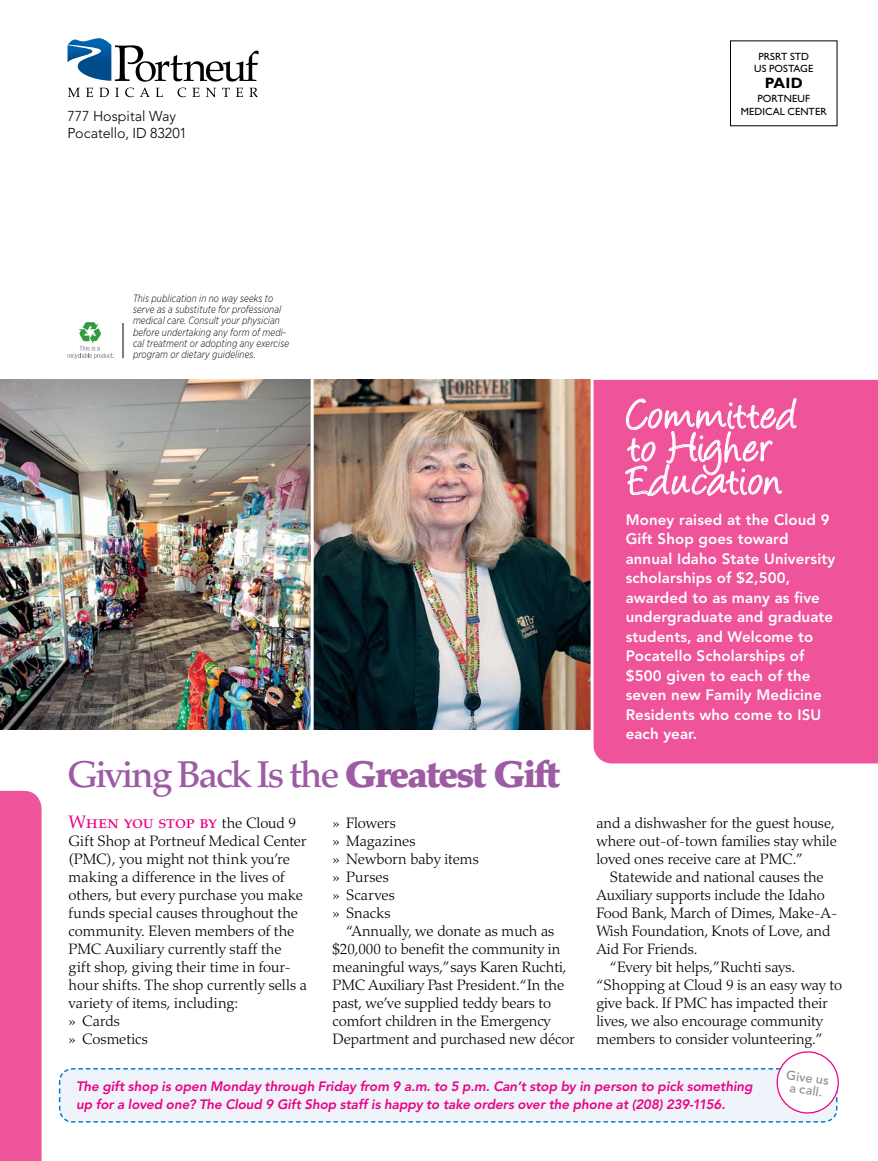
<style>
.page{position:relative;width:878px;height:1161px;background:#fff}
.page>*{position:absolute;margin:0;border:0;box-sizing:border-box;transform-origin:0 0}
.t1{font:48.6px "Angelina";letter-spacing:.03em;color:#fff}
.t2{font:500 37.05px "Palatino";letter-spacing:-.055em;color:#9d5ba4}
.t3{font:18px "Palatino SC";letter-spacing:-.005em;color:#ec0087}
.t4{font:300 15px/18px "Palatino";letter-spacing:-.005em;color:#000}
.t5{font:800 15px/19.5px "Avenir";letter-spacing:.01em;color:#fff}
.t6{font:700 15px "Gill Sans";color:#000}
.t7{font:300 14.25px/17.1px "Avenir";letter-spacing:-.005em;color:#000}
.t8{font:italic 800 13.5px/18px "Avenir";letter-spacing:-.005em;color:#ec0087}
.t9{font:500 12.6px/12px "Avenir";color:#8d888d;text-align:center}
.t10{font:italic 300 10.5px/11.2px "Gotham Narrow";letter-spacing:.01em;color:#000;scale:.9 1}
.t11{font:10.5px/12px "Gill Sans";letter-spacing:.01em;color:#000;text-align:center}
.s1{font-weight:900}
.s2{font-family:"Palatino";font-weight:300;font-size:15px;color:#000}
</style>
<div class="page">
<hr style="left:123px;top:323px;width:1px;height:35px;background:#000">
<svg style="left:68px;top:38px;width:190px;height:44px"></svg>
<svg style="left:68px;top:88px;width:12px;height:9px"></svg>
<svg style="left:86px;top:88px;width:7px;height:9px"></svg>
<svg style="left:99px;top:88px;width:10px;height:9px"></svg>
<svg style="left:115px;top:88px;width:4px;height:9px"></svg>
<svg style="left:125px;top:88px;width:9px;height:9px"></svg>
<svg style="left:140px;top:88px;width:10px;height:9px"></svg>
<svg style="left:156px;top:88px;width:7px;height:9px"></svg>
<svg style="left:177px;top:88px;width:9px;height:9px"></svg>
<svg style="left:192px;top:88px;width:7px;height:9px"></svg>
<svg style="left:206px;top:88px;width:10px;height:9px"></svg>
<svg style="left:222px;top:88px;width:8px;height:9px"></svg>
<svg style="left:236px;top:88px;width:7px;height:9px"></svg>
<svg style="left:249px;top:88px;width:9px;height:9px"></svg>
<svg style="left:68px;top:322px;width:46px;height:37px"></svg>
<svg style="left:58px;top:1068px;width:19px;height:55px"></svg>
<svg style="left:77px;top:1051px;width:762px;height:72px"></svg>
<div style="left:593px;top:380px;width:285px;height:384px;background:#ef5399"></div>
<img style="left:313px;top:380px;width:277px;height:350px">
<img style="left:0;top:380px;width:310px;height:350px">
<svg style="left:624px;top:381px;width:173px;height:172px;background:#f063a2"></svg>
<div style="left:0;top:791px;width:42px;height:370px;background:#ef559a"></div>
<p class="t7" style="left:68px;top:108px;width:121px">777 Hospital Way<br>Pocatello, ID 83201</p>
<p class="t11" style="left:754px;top:50px;width:61px">PRSRT STD<br>US POSTAGE</p>
<p class="t6" style="left:764px;top:74px;width:39px">PAID</p>
<p class="t11" style="left:740px;top:91px;width:87px;line-height:13.5px">PORTNEUF<br>MEDICAL CENTER</p>
<p class="t10" style="left:133px;top:293px;width:175px">This publication in no way seeks to serve as a substitute for professional medical care. Consult your physician before undertaking any form of medi&shy;cal treatment or adopting any exercise program or dietary guidelines.</p>
<h2 class="t2" style="left:68px;top:753px;width:494px">Giving Back Is the <span class="s1">Greatest Gift</span></h2>
<p class="t3" style="left:69px;top:811px;width:229px">When you stop by <span class="s2">the Cloud 9</span></p>
<p class="t4" style="left:69px;top:832px;width:240px">Gift Shop at Portneuf Medical Center (PMC), you might not think you’re making a difference in the lives of others, but every purchase you make funds special causes throughout the community. Eleven members of the<br>PMC Auxiliary currently staff the gift shop, giving their time in four&shy;hour shifts. The shop currently sells a variety of items, including:<br>» Cards<br>» Cosmetics</p>
<p class="t4" style="left:332px;top:814px;width:148px">» Flowers<br>» Magazines<br>» Newborn baby items » Purses<br>» Scarves<br>» Snacks</p>
<p class="t4" style="left:332px;top:922px;width:244px;text-indent:14px">“Annually, we donate as much as $20,000 to benefit the community in meaningful ways,”says Karen Ruchti, PMC Auxiliary Past President. “In the past, we’ve supplied teddy bears to comfort children in the Emergency Department and purchased new décor</p>
<h1 class="t1" style="left:627px;top:394px;width:171px">Committed</h1>
<h1 class="t1" style="left:627px;top:427px;width:147px">to Higher</h1>
<h1 class="t1" style="left:627px;top:460px;width:155px">Education</h1>
<p class="t5" style="left:625px;top:510px;width:211px">Money raised at the Cloud 9<br>Gift Shop goes toward annual Idaho State University scholarships of $2,500, awarded to as many as five undergraduate and graduate students, and Welcome to<br>Pocatello Scholarships of $500 given to each of the seven new Family Medicine<br>Residents who come to ISU each year.</p>
<p class="t4" style="left:596px;top:814px;width:242px">and a dishwasher for the guest house, where out-of-town families stay while loved ones receive care at PMC.”</p>
<p class="t4" style="left:610px;top:868px;width:215px">Statewide and national causes the</p>
<p class="t4" style="left:596px;top:886px;width:230px">Auxiliary supports include the Idaho</p>
<p class="t4" style="left:596px;top:904px;width:242px">Food Bank, March of Dimes, Make-A-</p>
<p class="t4" style="left:596px;top:922px;width:235px">Wish Foundation, Knots of Love, and</p>
<p class="t4" style="left:596px;top:940px;width:103px">Aid For Friends.</p>
<p class="t4" style="left:610px;top:958px;width:187px">“Every bit helps,”Ruchti says.</p>
<p class="t4" style="left:596px;top:976px;width:247px">“Shopping at Cloud 9 is an easy way to</p>
<p class="t4" style="left:596px;top:994px;width:233px">give back. If PMC has impacted their</p>
<p class="t4" style="left:596px;top:1012px;width:228px">lives, we also encourage community</p>
<p class="t4" style="left:596px;top:1030px;width:228px">members to consider volunteering.”</p>
<p class="t8" style="left:76px;top:1078px;width:678px">The gift shop is open Monday through Friday from 9 a.m. to 5 p.m. Can’t stop by in person to pick something up for a loved one? The Cloud 9 Gift Shop staff is happy to take orders over the phone at (208) 239-1156.</p>
<p class="t9" style="left:787px;top:1069px;width:44px;rotate:8deg">Give us a call.</p>
</div>
